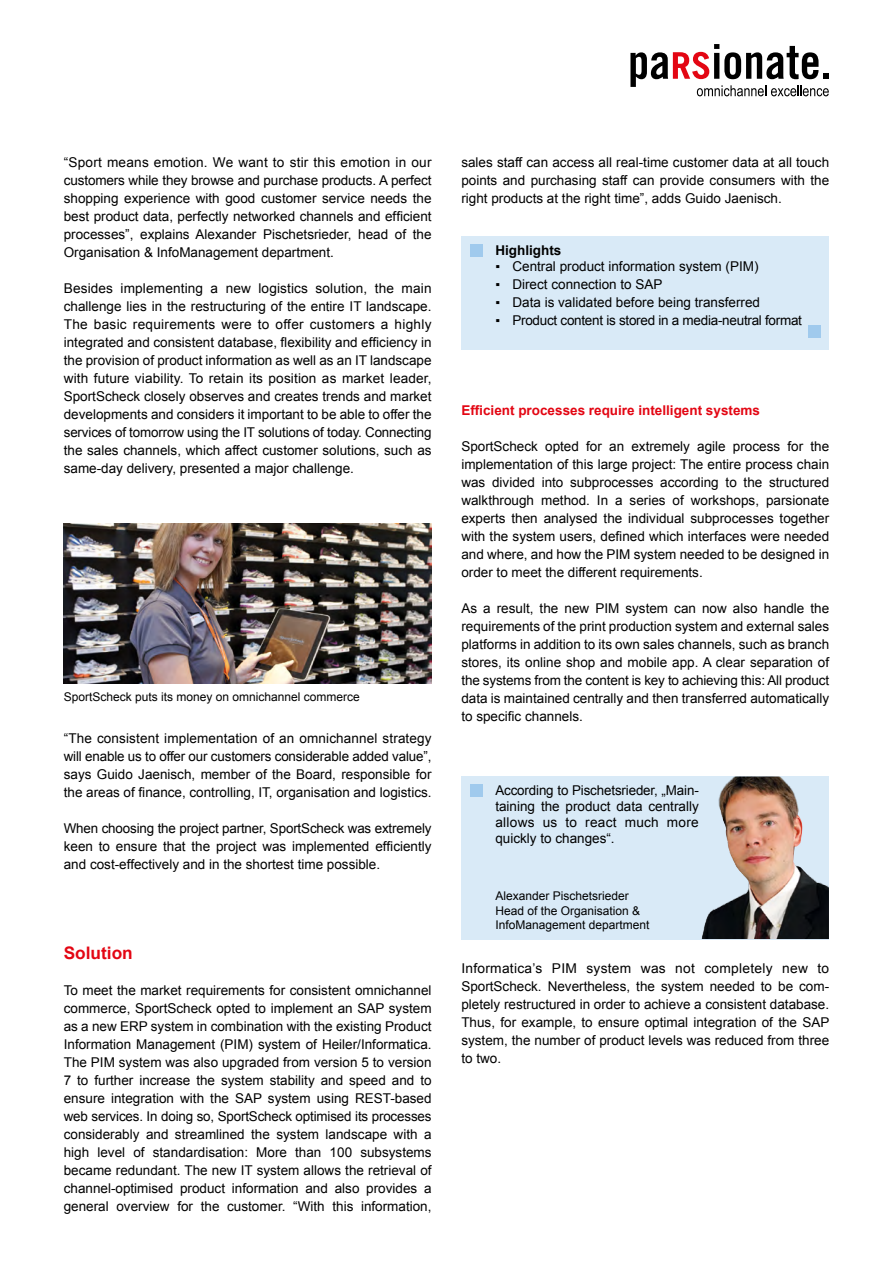
<style>
.page{position:relative;width:893px;height:1263px;background:#fff}
.page>*{position:absolute;margin:0;border:0;box-sizing:border-box;transform-origin:0 0}
.t1{font:700 17.25px "Arial";color:#e30613}
.t2{font:13.5px/18px "Arial";color:#000;text-align:justify}
.t3{font:13.5px "Arial";letter-spacing:-.02em;color:#000}
.t4{font:700 13.5px "Arial";color:#e30613}
.t5{font:700 13.5px "Arial";color:#000}
.t6{font:12px/14.4px "Arial";color:#000}
.s1{font-family:"Verdana"}
</style>
<div class="page">
<svg style="left:630px;top:44px;width:199px;height:52px"></svg>
<div style="left:461px;top:776px;width:368px;height:164px;background:#d9eaf7"></div>
<div style="left:470px;top:784px;width:13px;height:13px;background:#a0caed"></div>
<img style="left:702px;top:776px;width:127px;height:163px">
<div style="left:461px;top:236px;width:368px;height:113px;background:#d9eaf7"></div>
<div style="left:808px;top:325px;width:13px;height:13px;background:#a0caed"></div>
<div style="left:470px;top:244px;width:13px;height:13px;background:#a0caed"></div>
<img style="left:64px;top:523px;width:368px;height:161px">
<p class="t2" style="left:64px;top:154px;width:369px">“Sport means emotion. We want to stir this emotion in our customers while they browse and purchase products. A perfect shopping experience with good customer service needs the best product data, perfectly networked channels and efficient processes”, explains Alexander Pischetsrieder, head of the Organisation &amp; InfoManagement department.</p>
<p class="t2" style="left:64px;top:280px;width:369px">Besides implementing a new logistics solution, the main challenge lies in the restructuring of the entire IT landscape.<br>The basic requirements were to offer customers a highly integrated and consistent database, flexibility and efficiency in the provision of product information as well as an IT landscape with future viability. To retain its position as market leader, SportScheck closely observes and creates trends and market developments and considers it important to be able to offer the services of tomorrow using the IT solutions of today. Connecting the sales channels, which affect customer solutions, such as same-day delivery, presented a major challenge.</p>
<p class="t6" style="left:64px;top:690px;width:298px">SportScheck puts its money on omnichannel commerce</p>
<p class="t2" style="left:64px;top:730px;width:369px">“The consistent implementation of an omnichannel strategy will enable us to offer our customers considerable added value”, says Guido Jaenisch, member of the Board, responsible for the areas of finance, controlling, IT, organisation and logistics.</p>
<p class="t2" style="left:64px;top:820px;width:369px">When choosing the project partner, SportScheck was extremely keen to ensure that the project was implemented efficiently and cost-effectively and in the shortest time possible.</p>
<p class="t1" style="left:64px;top:942px;width:70px">Solution</p>
<p class="t2" style="left:64px;top:982px;width:369px">To meet the market requirements for consistent omnichannel commerce, SportScheck opted to implement an SAP system as a new ERP system in combination with the existing Product Information Management (PIM) system of Heiler/Informatica.<br>The PIM system was also upgraded from version 5 to version 7 to further increase the system stability and speed and to ensure integration with the SAP system using REST-based web services. In doing so, SportScheck optimised its processes considerably and streamlined the system landscape with a high level of standardisation: More than 100 subsystems became redundant. The new IT system allows the retrieval of channel-optimised product information and also provides a general overview for the customer. “With this information,</p>
<p class="t2" style="left:461px;top:154px;width:369px">sales staff can access all real-time customer data at all touch points and purchasing staff can provide consumers with the right products at the right time”, adds Guido Jaenisch.</p>
<p class="t5" style="left:495px;top:242px;width:68px">Highlights</p>
<p class="t2" style="left:495px;top:257px;width:265px"><span class="s1">▪</span> Central product information system (PIM)</p>
<p class="t2" style="left:495px;top:275px;width:169px"><span class="s1">▪</span> Direct connection to SAP</p>
<p class="t2" style="left:495px;top:293px;width:266px"><span class="s1">▪</span> Data is validated before being transferred</p>
<p class="t3" style="left:495px;top:311px;width:308px"><span class="s1">▪</span> Product content is stored in a media-neutral format</p>
<p class="t4" style="left:461px;top:401px;width:300px">Efficient processes require intelligent systems</p>
<p class="t2" style="left:461px;top:437px;width:369px">SportScheck opted for an extremely agile process for the implementation of this large project: The entire process chain was divided into subprocesses according to the structured walkthrough method. In a series of workshops, parsionate experts then analysed the individual subprocesses together with the system users, defined which interfaces were needed and where, and how the PIM system needed to be designed in order to meet the different requirements.</p>
<p class="t2" style="left:461px;top:599px;width:369px">As a result, the new PIM system can now also handle the requirements of the print production system and external sales platforms in addition to its own sales channels, such as branch stores, its online shop and mobile app. A clear separation of the systems from the content is key to achieving this: All product data is maintained centrally and then transferred automatically to specific channels.</p>
<p class="t2" style="left:495px;top:783px;width:205px;line-height:15.8px">According to Pischetsrieder, „Main&shy;taining the product data centrally allows us to react much more quickly to changes“.</p>
<p class="t6" style="left:495px;top:889px;width:156px">Alexander Pischetsrieder<br>Head of the Organisation &amp;<br>InfoManagement department</p>
<p class="t2" style="left:461px;top:959px;width:370px">Informatica’s PIM system was not completely new to SportScheck. Nevertheless, the system needed to be com&shy;pletely restructured in order to achieve a consistent database.<br>Thus, for example, to ensure optimal integration of the SAP system, the number of product levels was reduced from three to two.</p>
</div>
